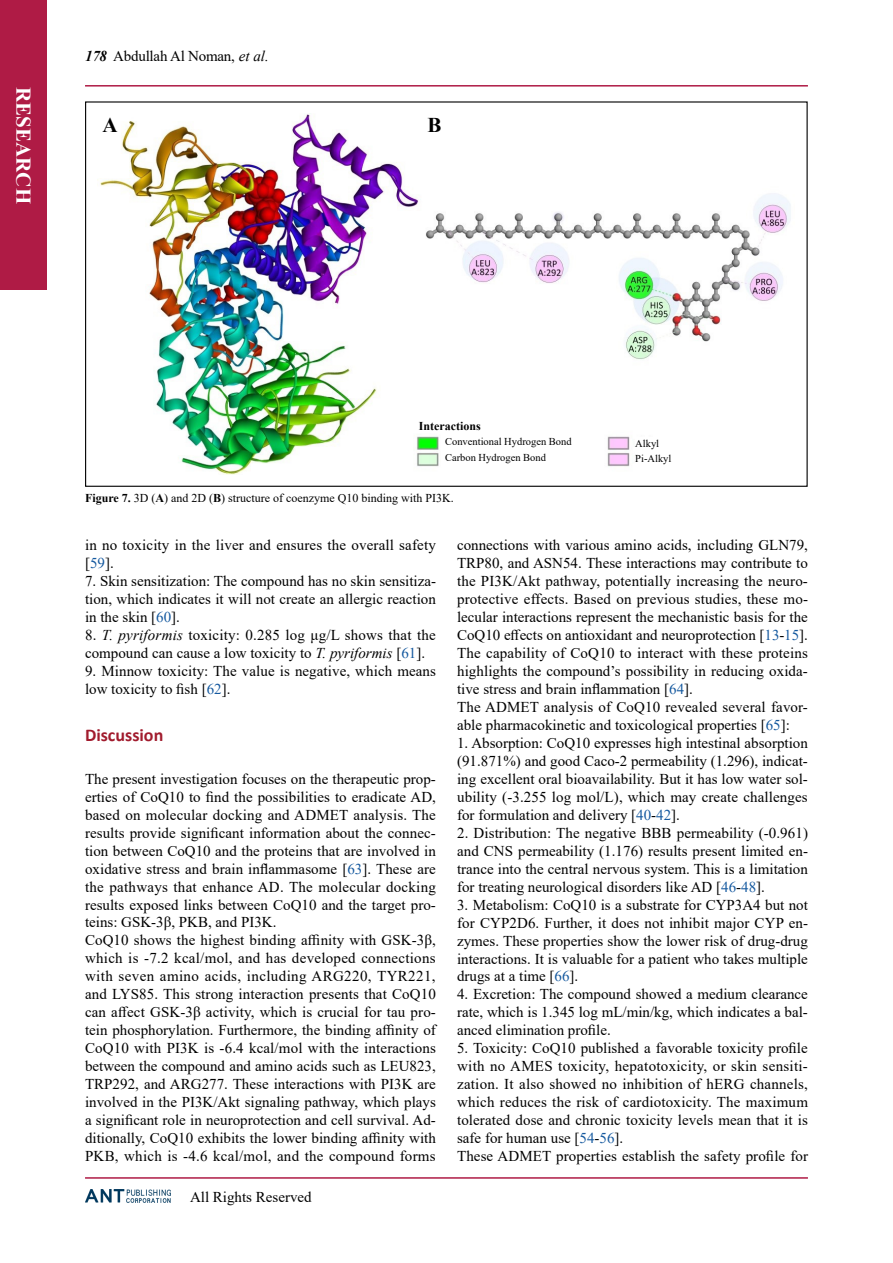
<style>
.page{position:relative;width:893px;height:1263px;background:#fff}
.page>*{position:absolute;margin:0;border:0;box-sizing:border-box;transform-origin:0 0}
.t1{font:700 21px "Times New Roman";color:#fff}
.t2{font:700 21px "Times New Roman";color:#000}
.t3{font:700 18px "Calibri";color:#a11b2d}
.t4{font:15px/18px "Times New Roman";color:#000}
.t5{font:12px "Times New Roman";color:#000}
.t6{font:700 12px "Times New Roman";color:#000}
.t7{font:10.5px "Times New Roman";color:#000}
.s1{font-weight:700;font-style:italic}
.s2{font-style:italic}
.s3{font-weight:700}
.s4{color:#15599f}
</style>
<div class="page">
<hr style="left:85px;top:85px;width:723px;height:2px;background:#af1b45">
<hr style="left:85px;top:1177px;width:723px;height:2px;background:#af1b45">
<img style="left:85px;top:1189px;width:85px;height:13px">
<div style="left:0;top:0;width:47px;height:289px;background:#af1b45"></div>
<img style="left:100px;top:114px;width:691px;height:361px">
<div style="left:407px;top:417px;width:85px;height:15px;background:#fff"></div>
<div style="left:441px;top:432px;width:134px;height:34px;background:#fff"></div>
<div style="left:635px;top:437px;width:134px;height:30px;background:#fff"></div>
<h1 class="t1" style="left:39px;top:87px;width:118px;rotate:90deg">RESEARCH</h1>
<p class="t4" style="left:85px;top:47px;width:185px"><span class="s1">178</span> Abdullah Al Noman, <span class="s2">et al.</span></p>
<h1 class="t2" style="left:102px;top:110px;width:17px">A</h1>
<h1 class="t2" style="left:427px;top:110px;width:16px">B</h1>
<p class="t6" style="left:419px;top:418px;width:63px">Interactions</p>
<p class="t7" style="left:445px;top:434px;width:128px">Conventional Hydrogen Bond</p>
<p class="t7" style="left:635px;top:436px;width:25px">Alkyl</p>
<p class="t7" style="left:445px;top:450px;width:102px">Carbon Hydrogen Bond</p>
<p class="t7" style="left:635px;top:451px;width:38px">Pi-Alkyl</p>
<p class="t5" style="left:85px;top:489px;width:370px"><span class="s3">Figure 7.</span> 3D (<span class="s3">A</span>) and 2D (<span class="s3">B</span>) structure of coenzyme Q10 binding with PI3K.</p>
<p class="t4" style="left:85px;top:536px;width:352px">in no toxicity in the liver and ensures the overall safety [<span class="s4">59</span>].</p>
<p class="t4" style="left:85px;top:572px;width:352px;text-align:justify">7. Skin sensitization: The compound has no skin sensitiza&shy;tion, which indicates it will not create an allergic reaction in the skin [<span class="s4">60</span>].</p>
<p class="t4" style="left:85px;top:625px;width:352px">8. <span class="s2">T. pyriformis</span> toxicity: 0.285 log μg/L shows that the compound can cause a low toxicity to <span class="s2">T. pyriformis</span> [<span class="s4">61</span>].</p>
<p class="t4" style="left:85px;top:661px;width:352px">9. Minnow toxicity: The value is negative, which means low toxicity to fish [<span class="s4">62</span>].</p>
<p class="t3" style="left:85px;top:722px;width:80px">Discussion</p>
<p class="t4" style="left:85px;top:770px;width:352px">The present investigation focuses on the therapeutic prop&shy;erties of CoQ10 to find the possibilities to eradicate AD, based on molecular docking and ADMET analysis. The results provide significant information about the connec&shy;tion between CoQ10 and the proteins that are involved in oxidative stress and brain inflammasome [<span class="s4">63</span>]. These are the pathways that enhance AD. The molecular docking results exposed links between CoQ10 and the target pro&shy;teins: GSK-3β, PKB, and PI3K.<br>CoQ10 shows the highest binding affinity with GSK-3β, which is -7.2 kcal/mol, and has developed connections with seven amino acids, including ARG220, TYR221, and LYS85. This strong interaction presents that CoQ10 can affect GSK-3β activity, which is crucial for tau pro&shy;tein phosphorylation. Furthermore, the binding affinity of CoQ10 with PI3K is -6.4 kcal/mol with the interactions between the compound and amino acids such as LEU823, TRP292, and ARG277. These interactions with PI3K are involved in the PI3K/Akt signaling pathway, which plays a significant role in neuroprotection and cell survival. Ad&shy;ditionally, CoQ10 exhibits the lower binding affinity with PKB, which is -4.6 kcal/mol, and the compound forms</p>
<p class="t4" style="left:190px;top:1187px;width:123px">All Rights Reserved</p>
<p class="t4" style="left:457px;top:536px;width:352px">connections with various amino acids, including GLN79, TRP80, and ASN54. These interactions may contribute to the PI3K/Akt pathway, potentially increasing the neuro&shy;protective effects. Based on previous studies, these mo&shy;lecular interactions represent the mechanistic basis for the CoQ10 effects on antioxidant and neuroprotection [<span class="s4">13</span>-<span class="s4">15</span>].<br>The capability of CoQ10 to interact with these proteins highlights the compound’s possibility in reducing oxida&shy;tive stress and brain inflammation [<span class="s4">64</span>].<br>The ADMET analysis of CoQ10 revealed several favor&shy;able pharmacokinetic and toxicological properties [<span class="s4">65</span>]:</p>
<p class="t4" style="left:457px;top:733px;width:352px;text-align:justify">1. Absorption: CoQ10 expresses high intestinal absorption (91.871%) and good Caco-2 permeability (1.296), indicat&shy;ing excellent oral bioavailability. But it has low water sol&shy;ubility (-3.255 log mol/L), which may create challenges for formulation and delivery [<span class="s4">40</span>-<span class="s4">42</span>].</p>
<p class="t4" style="left:457px;top:823px;width:352px;text-align:justify">2. Distribution: The negative BBB permeability (-0.961) and CNS permeability (1.176) results present limited en&shy;trance into the central nervous system. This is a limitation for treating neurological disorders like AD [<span class="s4">46</span>-<span class="s4">48</span>].</p>
<p class="t4" style="left:457px;top:895px;width:352px;text-align:justify">3. Metabolism: CoQ10 is a substrate for CYP3A4 but not for CYP2D6. Further, it does not inhibit major CYP en&shy;zymes. These properties show the lower risk of drug-drug interactions. It is valuable for a patient who takes multiple drugs at a time [<span class="s4">66</span>].</p>
<p class="t4" style="left:457px;top:985px;width:352px;text-align:justify">4. Excretion: The compound showed a medium clearance rate, which is 1.345 log mL/min/kg, which indicates a bal&shy;anced elimination profile.</p>
<p class="t4" style="left:457px;top:1039px;width:352px">5. Toxicity: CoQ10 published a favorable toxicity profile with no AMES toxicity, hepatotoxicity, or skin sensiti&shy;zation. It also showed no inhibition of hERG channels, which reduces the risk of cardiotoxicity. The maximum tolerated dose and chronic toxicity levels mean that it is safe for human use [<span class="s4">54</span>-<span class="s4">56</span>].<br>These ADMET properties establish the safety profile for</p>
</div>
